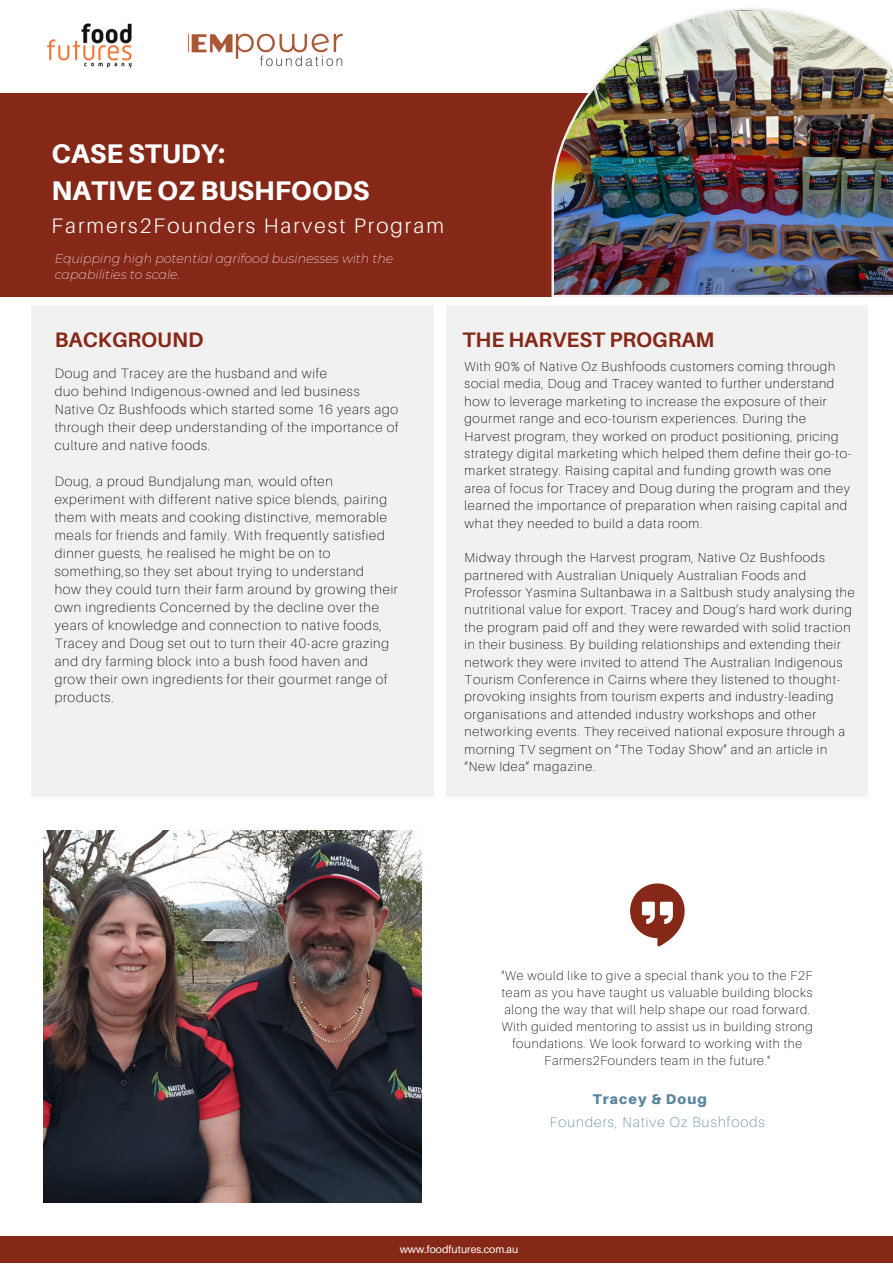
<style>
.page{position:relative;width:893px;height:1264px;background:#fff}
.page>*{position:absolute;margin:0;border:0;box-sizing:border-box;transform-origin:0 0}
.t1{font:800 27px/37px "Aileron";color:#fff}
.t2{font:300 21px "Aileron";letter-spacing:.1em;color:#fff}
.t3{font:700 21px "Aileron";color:#862818}
.t4{font:100 14.1px "Aileron";letter-spacing:.08em;color:#5a869d}
.t5{font:900 14.1px "Aileron";letter-spacing:.08em;color:#5a869d}
.t6{font:100 13.5px/18px "Aileron";letter-spacing:.06em;color:#000}
.t7{font:100 13.05px/17.4px "Aileron";letter-spacing:.06em;color:#000}
.t8{font:100 12.75px/17px "Aileron";letter-spacing:.06em;color:#000;text-align:center}
.t9{font:italic 200 12.6px/16.8px "Montserrat";color:#faf8f7}
.t10{font:10.5px "Aileron";color:#fff}
</style>
<div class="page">
<div style="left:31px;top:305px;width:403px;height:491px;background:#f1f1f1"></div>
<div style="left:0;top:1235px;width:892px;height:27px;background:#862818"></div>
<svg style="left:630px;top:883px;width:54px;height:63px"></svg>
<div style="left:446px;top:305px;width:422px;height:491px;background:#f1f1f1"></div>
<div style="left:0;top:93px;width:892px;height:204px;background:#862818"></div>
<img style="left:551px;top:8px;width:341px;height:289px">
<img style="left:47px;top:23px;width:85px;height:45px">
<img style="left:187px;top:33px;width:156px;height:34px">
<img style="left:43px;top:830px;width:378px;height:372px">
<h1 class="t1" style="left:52px;top:135px;width:319px">CASE STUDY:<br>NATIVE OZ BUSHFOODS</h1>
<h2 class="t2" style="left:52px;top:212px;width:394px">Farmers2Founders Harvest Program</h2>
<p class="t9" style="left:55px;top:250px;width:340px">Equipping high potential agrifood businesses with the capabilities to scale.</p>
<h2 class="t3" style="left:55px;top:327px;width:150px">BACKGROUND</h2>
<p class="t6" style="left:55px;top:364px;width:345px">Doug and Tracey are the husband and wife<br>duo behind Indigenous-owned and led business Native Oz Bushfoods which started some 16 years ago through their deep understanding of the importance of culture and native foods.</p>
<p class="t6" style="left:55px;top:472px;width:344px">Doug, a proud Bundjalung man, would often experiment with different native spice blends, pairing them with meats and cooking distinctive, memorable meals for friends and family. With frequently satisfied dinner guests, he realised he might be on to something,so they set about trying to understand<br>how they could turn their farm around by growing their own ingredients Concerned by the decline over the years of knowledge and connection to native foods, Tracey and Doug set out to turn their 40-acre grazing and dry farming block into a bush food haven and grow their own ingredients for their gourmet range of products.</p>
<h2 class="t3" style="left:462px;top:327px;width:253px">THE HARVEST PROGRAM</h2>
<p class="t7" style="left:464px;top:357px;width:388px">With 90% of Native Oz Bushfoods customers coming through social media, Doug and Tracey wanted to further understand how to leverage marketing to increase the exposure of their gourmet range and eco-tourism experiences. During the Harvest program, they worked on product positioning, pricing strategy digital marketing which helped them define their go-to&shy;market strategy. Raising capital and funding growth was one area of focus for Tracey and Doug during the program and they learned the importance of preparation when raising capital and what they needed to build a data room.</p>
<p class="t7" style="left:464px;top:548px;width:391px">Midway through the Harvest program, Native Oz Bushfoods partnered with Australian Uniquely Australian Foods and Professor Yasmina Sultanbawa in a Saltbush study analysing the nutritional value for export. Tracey and Doug’s hard work during the program paid off and they were rewarded with solid traction in their business. By building relationships and extending their network they were invited to attend The Australian Indigenous Tourism Conference in Cairns where they listened to thought&shy;provoking insights from tourism experts and industry-leading organisations and attended industry workshops and other networking events. They received national exposure through a morning TV segment on “The Today Show” and an article in “New Idea” magazine.</p>
<p class="t8" style="left:501px;top:967px;width:312px">"We would like to give a special thank you to the F2F team as you have taught us valuable building blocks along the way that will help shape our road forward.<br>With guided mentoring to assist us in building strong foundations. We look forward to working with the Farmers2Founders team in the future."</p>
<p class="t5" style="left:592px;top:1089px;width:116px">Tracey &amp; Doug</p>
<p class="t4" style="left:549px;top:1113px;width:216px">Founders, Native Oz Bushfoods</p>
<p class="t10" style="left:399px;top:1242px;width:120px">www.foodfutures.com.au</p>
</div>
